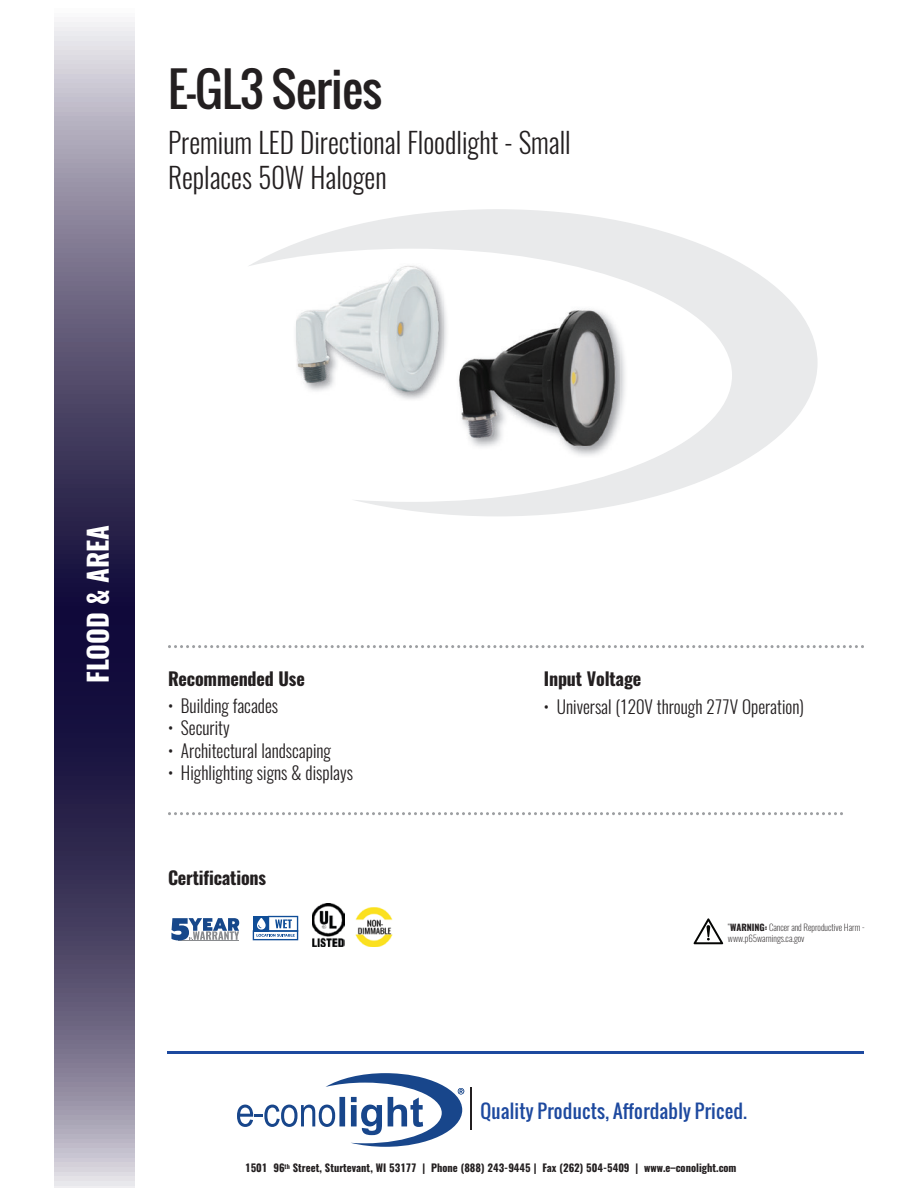
<style>
.page{position:relative;width:918px;height:1188px;background:#fff}
.page>*{position:absolute;margin:0;border:0;box-sizing:border-box;transform-origin:0 0}
.t1{font:46.5px "Oswald";letter-spacing:-.01em;color:#231f20}
.t2{font:300 28.5px/34.2px "Oswald";color:#231f20;scale:.96 1}
.t3{font:700 27px "Oswald";color:#fff}
.t4{font:22.5px "Oswald";letter-spacing:.015em;color:#1d499f}
.t5{font:18.75px "Oswald";letter-spacing:.015em;color:#1d499f}
.t6{font:300 18px "Oswald";color:#231f20;scale:.96 1}
.t7{font:700 18px "Oswald";letter-spacing:-.01em;color:#231f20}
.t8{font:700 10.5px "Oswald";color:#231f20}
.t9{font:200 9px/10.8px "Oswald";color:#231f20}
.s1{font-weight:700}
</style>
<div class="page">
<svg style="left:54px;top:22px;width:81px;height:1166px"></svg>
<svg style="left:249px;top:209px;width:569px;height:307px"></svg>
<svg style="left:168px;top:645px;width:696px;height:3px"></svg>
<hr style="left:167px;top:1051px;width:697px;height:3px;background:#1d499f">
<img style="left:293px;top:264px;width:156px;height:137px">
<img style="left:296px;top:257px;width:147px;height:143px">
<img style="left:620px;top:307px;width:8px;height:151px">
<img style="left:454px;top:296px;width:166px;height:164px">
<img style="left:456px;top:307px;width:164px;height:151px">
<img style="left:355px;top:907px;width:38px;height:40px">
<img style="left:312px;top:904px;width:32px;height:42px">
<svg style="left:694px;top:918px;width:29px;height:26px"></svg>
<hr style="left:179px;top:940px;width:60px;height:1px;background:#898b8e">
<svg style="left:171px;top:918px;width:68px;height:22px"></svg>
<svg style="left:253px;top:916px;width:45px;height:24px"></svg>
<svg style="left:168px;top:812px;width:675px;height:3px"></svg>
<svg style="left:237px;top:1073px;width:235px;height:74px"></svg>
<h1 class="t1" style="left:168px;top:54px;width:216px">E-GL3 Series</h1>
<h2 class="t2" style="left:168px;top:122px;width:421px">Premium LED Directional Floodlight - Small<br>Replaces 50W Halogen</h2>
<h3 class="t3" style="left:84px;top:683px;width:160px;rotate:-90deg">FLOOD &amp; AREA</h3>
<p class="t7" style="left:168px;top:669px;width:138px">Recommended Use</p>
<p class="t6" style="left:168px;top:690px;width:116px">• Building facades</p>
<p class="t6" style="left:168px;top:712px;width:66px">• Security</p>
<p class="t6" style="left:168px;top:735px;width:171px">• Architectural landscaping</p>
<p class="t6" style="left:168px;top:757px;width:194px">• Highlighting signs &amp; displays</p>
<p class="t7" style="left:168px;top:869px;width:100px">Certifications</p>
<p class="t7" style="left:544px;top:669px;width:99px">Input Voltage</p>
<p class="t6" style="left:544px;top:691px;width:272px">• Universal (120V through 277V Operation)</p>
<p class="t9" style="left:728px;top:921px;width:138px">“<span class="s1">WARNING:</span> Cancer and Reproductive Harm - www.p65warnings.ca.gov</p>
<p class="t4" style="left:567px;top:1093px;width:153px">Making LED easy.</p>
<p class="t5" style="left:480px;top:1097px;width:268px">Quality Products, Affordably Priced.</p>
<p class="t8" style="left:245px;top:1162px;width:493px">1501 96<sup>th</sup> Street, Sturtevant, WI 53177 | Phone (888) 243-9445 | Fax (262) 504-5409 | www.e–conolight.com</p>
</div>
